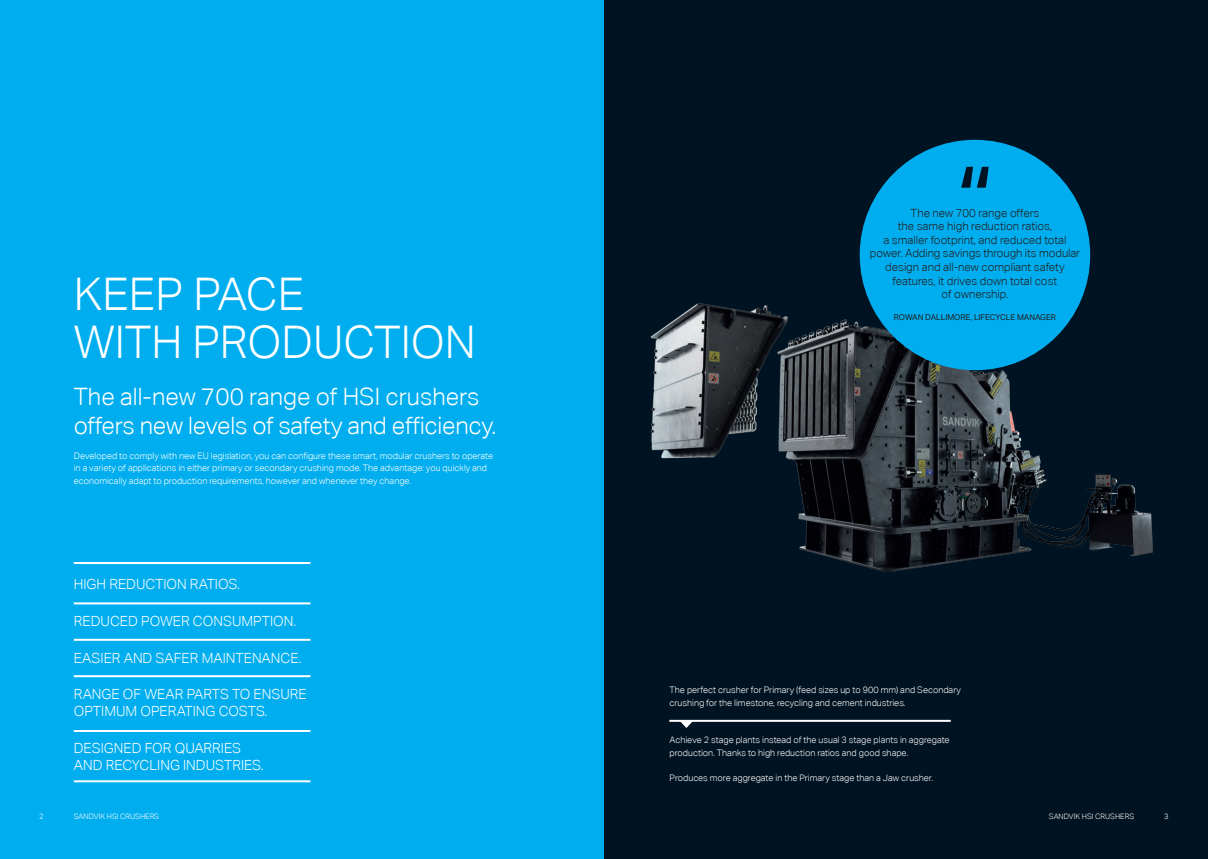
<style>
.page{position:relative;width:1208px;height:859px;background:#fff}
.page>*{position:absolute;margin:0;border:0;box-sizing:border-box;transform-origin:0 0}
.t1{font:300 45px/47.2px "Aktiv Grotesk";color:#fff}
.t2{font:300 24px/28.8px "Aktiv Grotesk";letter-spacing:-.01em;color:#fff}
.t3{font:300 14px/16.8px "Aktiv Grotesk Corp";color:#fff}
.t4{font:300 11.3px/13.6px "Aktiv Grotesk";color:#231f20;text-align:center}
.t5{font:300 9px/12.5px "Aktiv Grotesk";color:#fff}
.t6{font:8.1px "Aktiv Grotesk Corp";color:#231f20}
.t7{font:300 7.5px "Aktiv Grotesk";color:#fff}
.t8{font:300 7.5px "Aktiv Grotesk Corp";color:#fff}
</style>
<div class="page">
<div style="left:594px;top:0;width:614px;height:859px;background:#001322"></div>
<div style="left:0;top:0;width:604px;height:859px;background:#00aeef"></div>
<img style="left:650px;top:139px;width:503px;height:433px">
<hr style="left:74px;top:602px;width:236px;height:2px;background:#fff">
<hr style="left:74px;top:562px;width:236px;height:2px;background:#fff">
<hr style="left:74px;top:780px;width:236px;height:2px;background:#fff">
<hr style="left:74px;top:639px;width:236px;height:2px;background:#fff">
<hr style="left:74px;top:675px;width:236px;height:2px;background:#fff">
<hr style="left:74px;top:730px;width:236px;height:2px;background:#fff">
<hr style="left:669px;top:720px;width:281px;height:2px;background:#fff">
<svg style="left:679px;top:721px;width:14px;height:7px"></svg>
<div style="left:859px;top:140px;width:231px;height:230px;background:#00aeef;border-radius:50%"></div>
<svg style="left:961px;top:167px;width:27px;height:21px"></svg>
<h1 class="t1" style="left:74px;top:271px;width:403px">KEEP PACE<br>WITH PRODUCTION</h1>
<h2 class="t2" style="left:74px;top:382px;width:424px">The all-new 700 range of HSI crushers offers new levels of safety and efficiency.</h2>
<p class="t5" style="left:74px;top:449px;width:421px">Developed to comply with new EU legislation, you can configure these smart, modular crushers to operate in a variety of applications in either primary or secondary crushing mode. The advantage: you quickly and economically adapt to production requirements, however and whenever they change.</p>
<h3 class="t3" style="left:74px;top:576px;width:168px">HIGH REDUCTION RATIOS.</h3>
<h3 class="t3" style="left:74px;top:613px;width:224px">REDUCED POWER CONSUMPTION.</h3>
<h3 class="t3" style="left:74px;top:649px;width:229px">EASIER AND SAFER MAINTENANCE.</h3>
<h3 class="t3" style="left:74px;top:686px;width:234px">RANGE OF WEAR PARTS TO ENSURE<br>OPTIMUM OPERATING COSTS.</h3>
<h3 class="t3" style="left:74px;top:739px;width:191px">DESIGNED FOR QUARRIES<br>AND RECYCLING INDUSTRIES.</h3>
<p class="t4" style="left:869px;top:206px;width:212px">The new 700 range offers<br>the same high reduction ratios,<br>a smaller footprint, and reduced total power. Adding savings through its modular design and all-new compliant safety features, it drives down total cost<br>of ownership.</p>
<p class="t6" style="left:894px;top:312px;width:164px">ROWAN DALLIMORE, LIFECYCLE MANAGER</p>
<p class="t5" style="left:669px;top:684px;width:293px">The perfect crusher for Primary (feed sizes up to 900 mm) and Secondary crushing for the limestone, recycling and cement industries.</p>
<p class="t5" style="left:669px;top:734px;width:281px">Achieve 2 stage plants instead of the usual 3 stage plants in aggregate production. Thanks to high reduction ratios and good shape.</p>
<p class="t5" style="left:669px;top:771px;width:265px">Produces more aggregate in the Primary stage than a Jaw crusher.</p>
<p class="t8" style="left:39px;top:812px;width:6px">2</p>
<p class="t7" style="left:74px;top:812px;width:87px">SANDVIK HSI CRUSHERS</p>
<p class="t7" style="left:1048px;top:812px;width:87px">SANDVIK HSI CRUSHERS</p>
<p class="t7" style="left:1164px;top:812px;width:6px">3</p>
</div>
